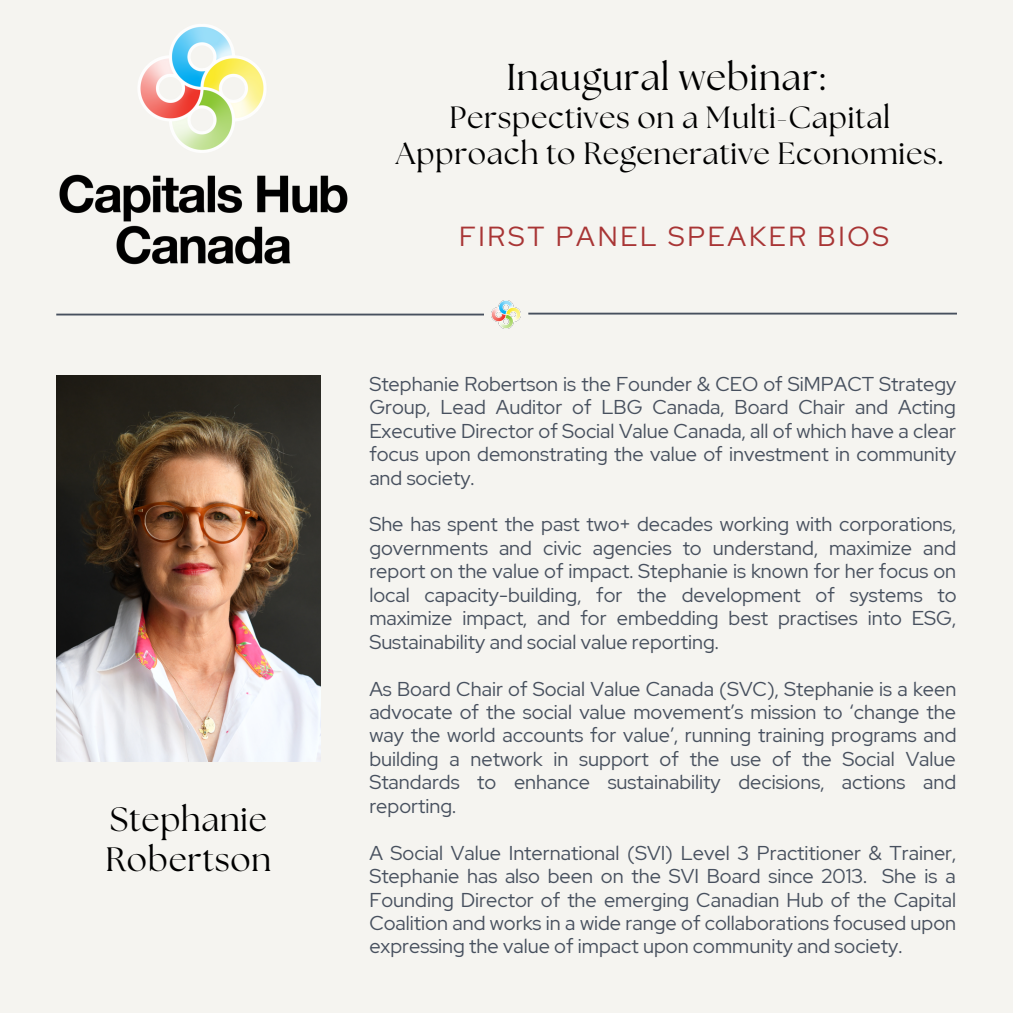
<style>
.page{position:relative;width:1013px;height:1013px;background:#fff}
.page>*{position:absolute;margin:0;border:0;box-sizing:border-box;transform-origin:0 0}
.t1{font:37.25px "The Seasons";letter-spacing:.02em;color:#000}
.t2{font:33.75px/40.2px "The Seasons";letter-spacing:.02em;color:#000}
.t3{font:30.62px/36.1px "The Seasons";letter-spacing:.02em;color:#000;text-align:center}
.t4{font:27.5px "Red Hat Display";letter-spacing:.1em;color:#a83535}
.t5{font:20px/23.5px "Red Hat Display";color:#47505e;text-align:justify}
</style>
<div class="page">
<div style="left:0;top:0;width:1012px;height:1012px;background:#f5f4f0"></div>
<img style="left:56px;top:376px;width:265px;height:385px">
<hr style="left:56px;top:313px;width:428px;height:2px;background:#47505e">
<hr style="left:528px;top:313px;width:429px;height:1px;background:#47505e">
<img style="left:492px;top:300px;width:28px;height:28px">
<img style="left:59px;top:24px;width:289px;height:241px">
<h2 class="t2" style="left:106px;top:801px;width:167px">Stephanie<br>Robertson</h2>
<h1 class="t1" style="left:506px;top:60px;width:320px">Inaugural webinar:</h1>
<h3 class="t3" style="left:396px;top:101px;width:549px">Perspectives on a Multi-Capital<br>Approach to Regenerative Economies.</h3>
<h3 class="t4" style="left:459px;top:218px;width:431px">FIRST PANEL SPEAKER BIOS</h3>
<p class="t5" style="left:369px;top:372px;width:588px">Stephanie Robertson is the Founder &amp; CEO of SiMPACT Strategy Group, Lead Auditor of LBG Canada, Board Chair and Acting Executive Director of Social Value Canada, all of which have a clear focus upon demonstrating the value of investment in community and society.</p>
<p class="t5" style="left:369px;top:512px;width:588px">She has spent the past two+ decades working with corporations, governments and civic agencies to understand, maximize and report on the value of impact. Stephanie is known for her focus on local capacity-building, for the development of systems to maximize impact, and for embedding best practises into ESG, Sustainability and social value reporting.</p>
<p class="t5" style="left:369px;top:676px;width:589px">As Board Chair of Social Value Canada (SVC), Stephanie is a keen advocate of the social value movement’s mission to ‘change the way the world accounts for value’, running training programs and building a network in support of the use of the Social Value Standards to enhance sustainability decisions, actions and reporting.</p>
<p class="t5" style="left:369px;top:840px;width:588px">A Social Value International (SVI) Level 3 Practitioner &amp; Trainer, Stephanie has also been on the SVI Board since 2013. She is a Founding Director of the emerging Canadian Hub of the Capital Coalition and works in a wide range of collaborations focused upon expressing the value of impact upon community and society.</p>
</div>
